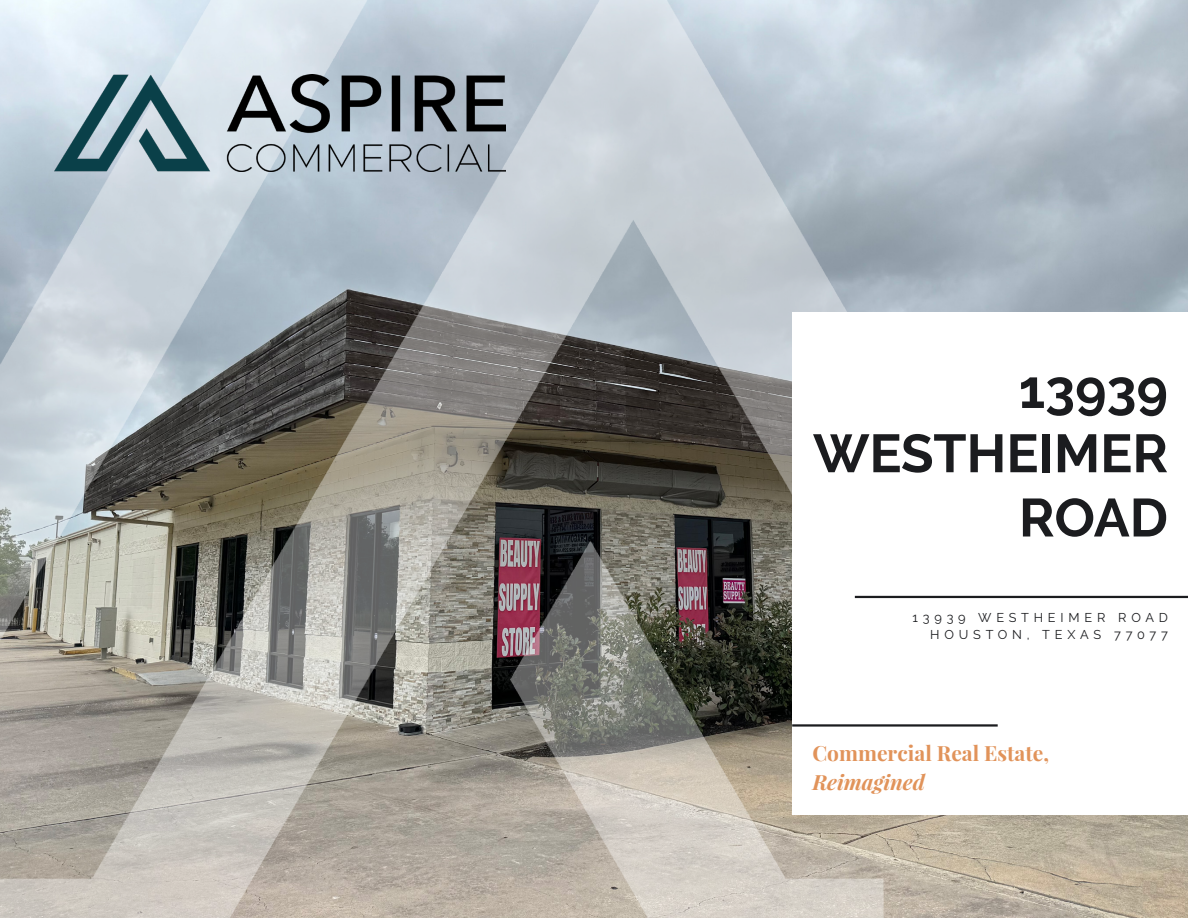
<style>
.page{position:relative;width:1188px;height:918px;background:#fff}
.page>*{position:absolute;margin:0;border:0;box-sizing:border-box;transform-origin:0 0}
.t1{font:700 53.55px/64.2px "Raleway";color:#1b1c1f;text-align:right}
.t2{font:700 21px "Playfair Display";color:#e1935a}
.t3{font:italic 700 21px "Playfair Display";color:#e1935a}
.t4{font:12.75px/16.5px "Raleway";letter-spacing:.375em;color:#1b1c1f;text-align:right}
</style>
<div class="page">
<img style="left:0;top:0;width:1188px;height:918px">
<div style="left:792px;top:312px;width:396px;height:503px;background:#fff"></div>
<img style="left:54px;top:75px;width:452px;height:97px">
<hr style="left:792px;top:724px;width:206px;height:3px;background:#1b1c1f">
<hr style="left:855px;top:596px;width:333px;height:2px;background:#1b1c1f">
<h1 class="t1" style="left:813px;top:357px;width:356px">13939<br>WESTHEIMER<br>ROAD</h1>
<p class="t4" style="left:913px;top:609px;width:257px">13939 WESTHEIMER ROAD<br>HOUSTON, TEXAS 77077</p>
<h2 class="t2" style="left:812px;top:740px;width:238px">Commercial Real Estate,</h2>
<h2 class="t3" style="left:812px;top:768px;width:114px">Reimagined</h2>
</div>
